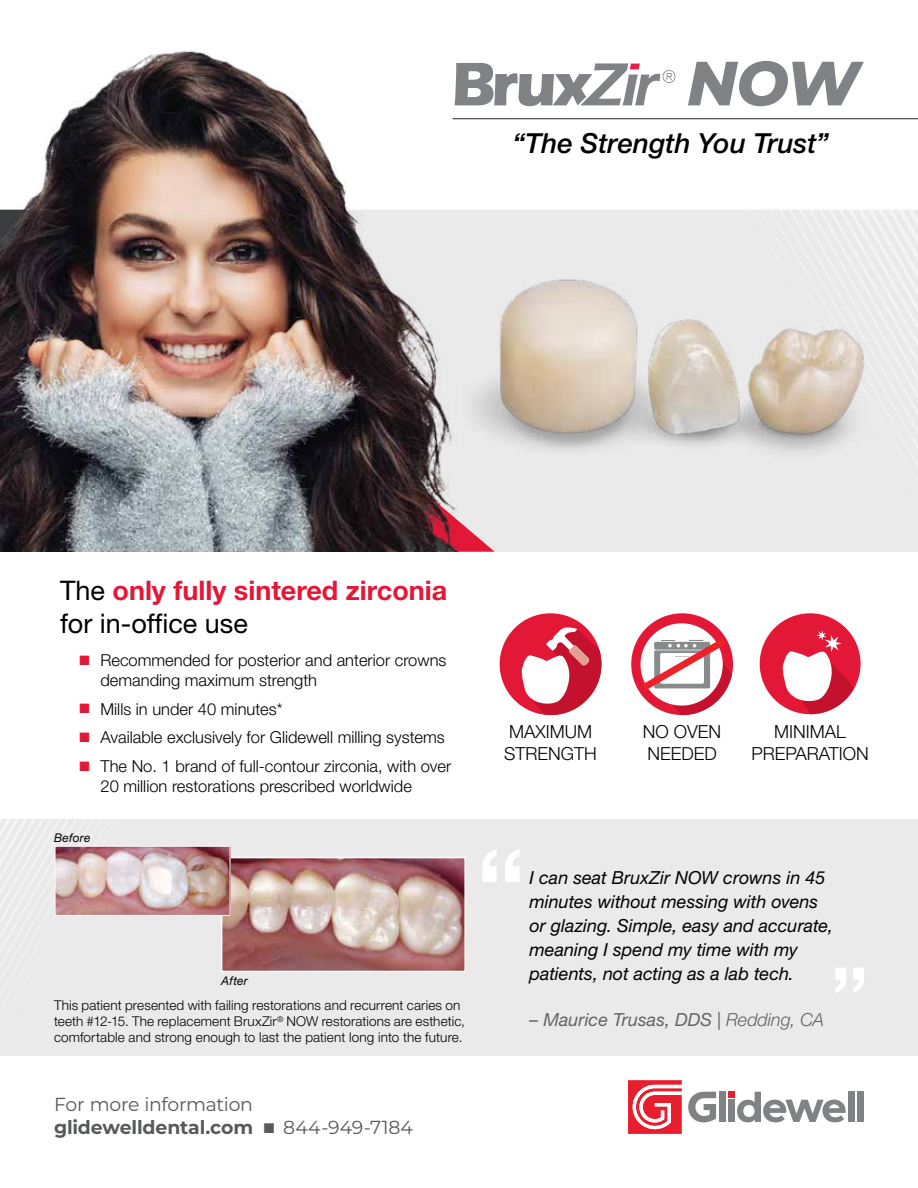
<style>
.page{position:relative;width:918px;height:1188px;background:#fff}
.page>*{position:absolute;margin:0;border:0;box-sizing:border-box;transform-origin:0 0}
.t1{font:italic 500 27.6px "Helvetica Neue LT Std";color:#000}
.t2{font:700 27px/32.4px "Helvetica Neue LT Std";color:#e31837}
.t3{font:18.9px/22.6px "Montserrat";letter-spacing:-.015em;color:#58595b}
.t4{font:italic 18px/24px "Helvetica Neue LT Std";color:#000}
.t5{font:300 18px/21.6px "Helvetica Neue LT Std";color:#000}
.t6{font:italic 18px "Helvetica Neue LT Std";letter-spacing:.005em;color:#636466}
.t7{font:300 16.5px/19.8px "Helvetica Neue LT Std";color:#000}
.t8{font:300 13.5px/16.2px "Helvetica Neue LT Std";letter-spacing:.01em;color:#000}
.t9{font:italic 12px "Helvetica Neue LT Std";letter-spacing:.015em;color:#000}
.s1{font-weight:400;color:#000}
.s2{color:#e31837}
.s3{font-weight:700}
.s4{font-weight:300}
</style>
<div class="page">
<img style="left:500px;top:210px;width:418px;height:331px">
<svg style="left:500px;top:63px;width:175px;height:43px"></svg>
<svg style="left:688px;top:61px;width:176px;height:45px"></svg>
<hr style="left:453px;top:118px;width:465px;height:1px;background:#221e1f">
<img style="left:0;top:50px;width:500px;height:502px">
<div style="left:631px;top:613px;width:102px;height:102px;background:#e31837;border-radius:50%"></div>
<div style="left:641px;top:623px;width:82px;height:83px;background:#fff;border-radius:50%"></div>
<svg style="left:635px;top:632px;width:98px;height:83px"></svg>
<div style="left:500px;top:613px;width:101px;height:102px;background:#e31837;border-radius:50%"></div>
<svg style="left:521px;top:627px;width:80px;height:88px"></svg>
<div style="left:760px;top:613px;width:101px;height:101px;background:#e31837;border-radius:50%"></div>
<svg style="left:782px;top:630px;width:73px;height:84px"></svg>
<div style="left:0;top:819px;width:918px;height:237px;background:#ebeaea"></div>
<img style="left:224px;top:860px;width:239px;height:109px">
<div style="left:221px;top:857px;width:245px;height:115px;border:2px solid #fff"></div>
<img style="left:57px;top:848px;width:171px;height:66px">
<div style="left:55px;top:846px;width:175px;height:70px;border:1px solid #fff"></div>
<svg style="left:482px;top:849px;width:38px;height:33px"></svg>
<svg style="left:835px;top:968px;width:29px;height:25px"></svg>
<svg style="left:628px;top:1080px;width:54px;height:54px"></svg>
<div style="left:857px;top:1092px;width:7px;height:30px;background:#808285"></div>
<div style="left:848px;top:1092px;width:6px;height:30px;background:#808285"></div>
<div style="left:728px;top:1100px;width:7px;height:22px;background:#808285"></div>
<div style="left:719px;top:1092px;width:6px;height:30px;background:#808285"></div>
<svg style="left:688px;top:1092px;width:28px;height:30px"></svg>
<svg style="left:729px;top:1092px;width:117px;height:30px"></svg>
<h1 class="t1" style="left:513px;top:127px;width:318px">“The Strength You Trust”</h1>
<h2 class="t2" style="left:60px;top:574px;width:389px"><span class="s1">The</span> only fully sintered zirconia <span class="s1">for in-office use</span></h2>
<p class="t7" style="left:100px;top:650px;width:348px;text-indent:-21px"><span class="s2">■</span> Recommended for posterior and anterior crowns demanding maximum strength</p>
<p class="t7" style="left:80px;top:699px;width:205px"><span class="s2">■</span> Mills in under 40 minutes*</p>
<p class="t7" style="left:80px;top:727px;width:367px"><span class="s2">■</span> Available exclusively for Glidewell milling systems</p>
<p class="t7" style="left:100px;top:756px;width:352px;text-indent:-21px"><span class="s2">■</span> The No. 1 brand of full-contour zirconia, with over<br>20 million restorations prescribed worldwide</p>
<p class="t9" style="left:54px;top:831px;width:38px">Before</p>
<p class="t9" style="left:221px;top:974px;width:28px">After</p>
<p class="t8" style="left:54px;top:997px;width:412px">This patient presented with failing restorations and recurrent caries on teeth #12-15. The replacement BruxZir<sup>®</sup> NOW restorations are esthetic, comfortable and strong enough to last the patient long into the future.</p>
<p class="t3" style="left:54px;top:1093px;width:361px">For more information <span class="s3">glidewelldental.com</span> ■ 844-949-7184</p>
<p class="t5" style="left:643px;top:721px;width:80px">NO OVEN<br>NEEDED</p>
<p class="t5" style="left:504px;top:721px;width:94px">MAXIMUM<br>STRENGTH</p>
<p class="t5" style="left:751px;top:721px;width:119px;text-align:center">MINIMAL<br>PREPARATION</p>
<p class="t4" style="left:529px;top:865px;width:305px">I can seat BruxZir NOW crowns in 45 minutes without messing with ovens or glazing. Simple, easy and accurate, meaning I spend my time with my patients, not acting as a lab tech.</p>
<p class="t6" style="left:529px;top:1008px;width:296px">– Maurice Trusas, DDS | <span class="s4">Redding, CA</span></p>
</div>
